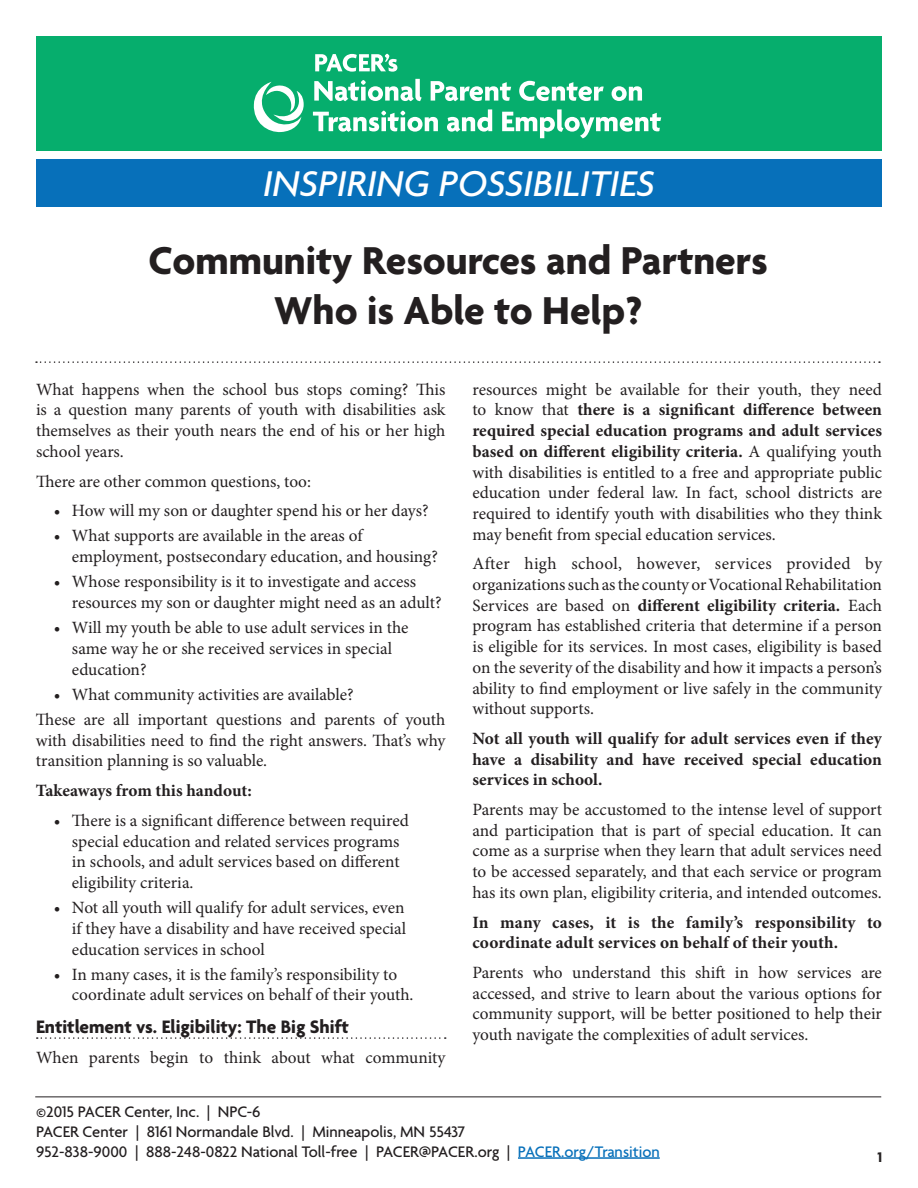
<style>
.page{position:relative;width:918px;height:1188px;background:#fff}
.page>*{position:absolute;margin:0;border:0;box-sizing:border-box;transform-origin:0 0}
.t1{font:700 42px/50.4px "Agenda";color:#231f20;text-align:center}
.t2{font:italic 500 38.7px "Agenda";color:#fff}
.t3{font:700 19.5px "Agenda";color:#231f20}
.t4{font:17.25px/20.7px "Minion Pro";color:#231f20}
.t5{font:700 17.25px/20.7px "Minion Pro";letter-spacing:.005em;color:#231f20;text-align:justify}
.t6{font:500 16.5px/19.8px "Agenda";color:#231f20}
.t7{font:700 15px "Agenda";color:#231f20}
.s1{font-weight:700}
.s2{color:#0770ba}
</style>
<div class="page">
<svg style="left:36px;top:361px;width:844px;height:2px"></svg>
<svg style="left:37px;top:1037px;width:409px;height:2px"></svg>
<div style="left:36px;top:36px;width:846px;height:115px;background:#06ae6d"></div>
<div style="left:36px;top:159px;width:846px;height:48px;background:#0770ba"></div>
<svg style="left:253px;top:82px;width:51px;height:51px"></svg>
<svg style="left:314px;top:79px;width:108px;height:22px"></svg>
<svg style="left:431px;top:81px;width:80px;height:20px"></svg>
<svg style="left:519px;top:81px;width:85px;height:20px"></svg>
<svg style="left:612px;top:86px;width:30px;height:15px"></svg>
<svg style="left:313px;top:111px;width:125px;height:21px"></svg>
<svg style="left:447px;top:109px;width:45px;height:23px"></svg>
<svg style="left:502px;top:109px;width:159px;height:29px"></svg>
<svg style="left:315px;top:54px;width:82px;height:18px"></svg>
<hr style="left:518px;top:1157px;width:142px;height:2px;background:#0770ba">
<hr style="left:35px;top:1096px;width:846px;height:1px;background:#231f20">
<h2 class="t2" style="left:263px;top:160px;width:393px">INSPIRING POSSIBILITIES</h2>
<h1 class="t1" style="left:149px;top:234px;width:621px">Community Resources and Partners<br>Who is Able to Help?</h1>
<p class="t4" style="left:36px;top:379px;width:411px;text-align:justify">What happens when the school bus stops coming? This is a question many parents of youth with disabilities ask themselves as their youth nears the end of his or her high school years.</p>
<p class="t4" style="left:36px;top:471px;width:277px">There are other common questions, too:</p>
<p class="t4" style="left:54px;top:500px;width:376px">• How will my son or daughter spend his or her days?</p>
<p class="t4" style="left:72px;top:526px;width:367px;text-indent:-18px">• What supports are available in the areas of employment, postsecondary education, and housing?</p>
<p class="t4" style="left:72px;top:572px;width:371px;text-indent:-18px">• Whose responsibility is it to investigate and access resources my son or daughter might need as an adult?</p>
<p class="t4" style="left:72px;top:617px;width:338px;text-indent:-18px">• Will my youth be able to use adult services in the same way he or she received services in special education?</p>
<p class="t4" style="left:36px;top:682px;width:411px;line-height:25.2px;text-indent:18px">• What community activities are available?<br>These are all important questions and parents of youth</p>
<p class="t4" style="left:36px;top:730px;width:411px">with disabilities need to find the right answers. That’s why transition planning is so valuable.</p>
<p class="t5" style="left:36px;top:780px;width:217px">Takeaways from this handout:</p>
<p class="t4" style="left:72px;top:810px;width:338px;text-indent:-18px">• There is a significant difference between required special education and related services programs in schools, and adult services based on different eligibility criteria.</p>
<p class="t4" style="left:72px;top:897px;width:336px;text-align:justify;text-indent:-18px">• Not all youth will qualify for adult services, even if they have a disability and have received special education services in school</p>
<p class="t4" style="left:72px;top:964px;width:343px;text-indent:-18px">• In many cases, it is the family’s responsibility to coordinate adult services on behalf of their youth.</p>
<p class="t3" style="left:36px;top:1015px;width:314px">Entitlement vs. Eligibility: The Big Shift</p>
<p class="t4" style="left:36px;top:1047px;width:411px">When parents begin to think about what community</p>
<p class="t4" style="left:472px;top:379px;width:411px;text-align:justify">resources might be available for their youth, they need to know that <span class="s1">there is a significant difference between required special education programs and adult services based on different eligibility criteria.</span> A qualifying youth with disabilities is entitled to a free and appropriate public education under federal law. In fact, school districts are required to identify youth with disabilities who they think may benefit from special education services.</p>
<p class="t4" style="left:472px;top:554px;width:411px;text-align:justify">After high school, however, services provided by organizations such as the county or Vocational Rehabilitation Services are based on <span class="s1">different eligibility criteria.</span> Each program has established criteria that determine if a person is eligible for its services. In most cases, eligibility is based on the severity of the disability and how it impacts a person’s ability to find employment or live safely in the community without supports.</p>
<p class="t5" style="left:472px;top:728px;width:411px">Not all youth will qualify for adult services even if they have a disability and have received special education services in school.</p>
<p class="t4" style="left:472px;top:799px;width:411px;text-align:justify">Parents may be accustomed to the intense level of support and participation that is part of special education. It can come as a surprise when they learn that adult services need to be accessed separately, and that each service or program has its own plan, eligibility criteria, and intended outcomes.</p>
<p class="t5" style="left:472px;top:911px;width:411px">In many cases, it is the family’s responsibility to coordinate adult services on behalf of their youth.</p>
<p class="t4" style="left:472px;top:962px;width:411px;text-align:justify">Parents who understand this shift in how services are accessed, and strive to learn about the various options for community support, will be better positioned to help their youth navigate the complexities of adult services.</p>
<p class="t6" style="left:36px;top:1101px;width:625px">©2015 PACER Center, Inc. | NPC-6<br>PACER Center | 8161 Normandale Blvd. | Minneapolis, MN 55437<br>952-838-9000 | 888-248-0822 National Toll-free | PACER@PACER.org | <span class="s2">PACER.org/Transition</span></p>
<p class="t7" style="left:877px;top:1148px;width:6px">1</p>
</div>
